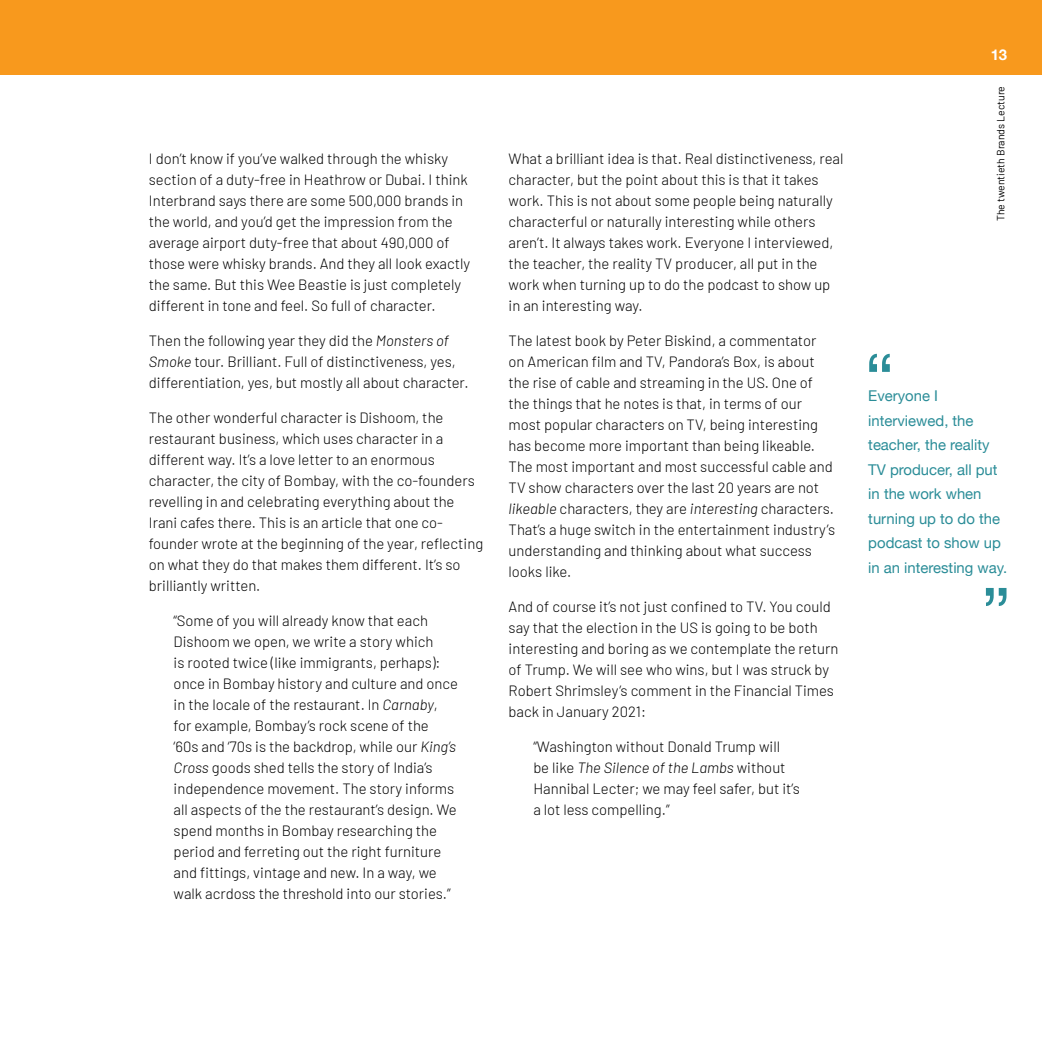
<style>
.page{position:relative;width:1042px;height:1042px;background:#fff}
.page>*{position:absolute;margin:0;border:0;box-sizing:border-box;transform-origin:0 0}
.t1{font:70px "Helvetica Neue";color:#2b8d98}
.t2{font:300 14.88px/21px "Barlow";color:#000}
.t3{font:14.88px/24.5px "Helvetica Neue";color:#2b8d98}
.t4{font:700 14.88px "Helvetica Neue";color:#fff}
.t5{font:10.5px "Barlow";color:#000}
.s1{font-style:italic}
</style>
<div class="page">
<div style="left:0;top:0;width:1042px;height:74px;background:#f8991d"></div>
<p class="t2" style="left:149px;top:147px;width:323px">I don’t know if you’ve walked through the whisky section of a duty-free in Heathrow or Dubai. I think Interbrand says there are some 500,000 brands in the world, and you’d get the impression from the average airport duty-free that about 490,000 of those were whisky brands. And they all look exactly the same. But this Wee Beastie is just completely different in tone and feel. So full of character.</p>
<p class="t2" style="left:149px;top:329px;width:321px">Then the following year they did the <span class="s1">Monsters of<br>Smoke</span> tour. Brilliant. Full of distinctiveness, yes, differentiation, yes, but mostly all about character.</p>
<p class="t2" style="left:149px;top:406px;width:336px">The other wonderful character is Dishoom, the restaurant business, which uses character in a different way. It’s a love letter to an enormous character, the city of Bombay, with the co-founders revelling in and celebrating everything about the Irani cafes there. This is an article that one co&shy;founder wrote at the beginning of the year, reflecting on what they do that makes them different. It’s so brilliantly written.</p>
<p class="t2" style="left:174px;top:609px;width:286px">“Some of you will already know that each Dishoom we open, we write a story which<br>is rooted twice (like immigrants, perhaps): once in Bombay history and culture and once in the locale of the restaurant. In <span class="s1">Carnaby</span>, for example, Bombay’s rock scene of the<br>‘60s and ‘70s is the backdrop, while our <span class="s1">King’s Cross</span> goods shed tells the story of India’s independence movement. The story informs all aspects of the the restaurant’s design. We spend months in Bombay researching the period and ferreting out the right furniture and fittings, vintage and new. In a way, we walk acrdoss the threshold into our stories.”</p>
<p class="t2" style="left:508px;top:147px;width:336px">What a brilliant idea is that. Real distinctiveness, real character, but the point about this is that it takes work. This is not about some people being naturally characterful or naturally interesting while others aren’t. It always takes work. Everyone I interviewed, the teacher, the reality TV producer, all put in the work when turning up to do the podcast to show up in an interesting way.</p>
<p class="t2" style="left:508px;top:329px;width:328px">The latest book by Peter Biskind, a commentator on American film and TV, Pandora’s Box, is about the rise of cable and streaming in the US. One of the things that he notes is that, in terms of our most popular characters on TV, being interesting has become more important than being likeable.<br>The most important and most successful cable and TV show characters over the last 20 years are not <span class="s1">likeable</span> characters, they are <span class="s1">interesting</span> characters.<br>That’s a huge switch in the entertainment industry’s understanding and thinking about what success looks like.</p>
<p class="t2" style="left:508px;top:595px;width:331px">And of course it’s not just confined to TV. You could say that the election in the US is going to be both interesting and boring as we contemplate the return of Trump. We will see who wins, but I was struck by Robert Shrimsley’s comment in the Financial Times back in January 2021:</p>
<p class="t2" style="left:533px;top:735px;width:268px">“Washington without Donald Trump will<br>be like <span class="s1">The Silence of the Lambs</span> without Hannibal Lecter; we may feel safer, but it’s a lot less compelling.”</p>
<p class="t4" style="left:990px;top:43px;width:18px">13</p>
<h1 class="t1" style="left:864px;top:328px;width:31px">“</h1>
<p class="t5" style="left:993px;top:221px;width:137px;rotate:-90deg">The twentieth Brands Lecture</p>
<p class="t3" style="left:868px;top:385px;width:140px">Everyone I interviewed, the teacher, the reality<br>TV producer, all put in the work when turning up to do the podcast to show up in an interesting way.</p>
<h1 class="t1" style="left:1011px;top:631px;width:31px;rotate:-180deg">“</h1>
</div>
